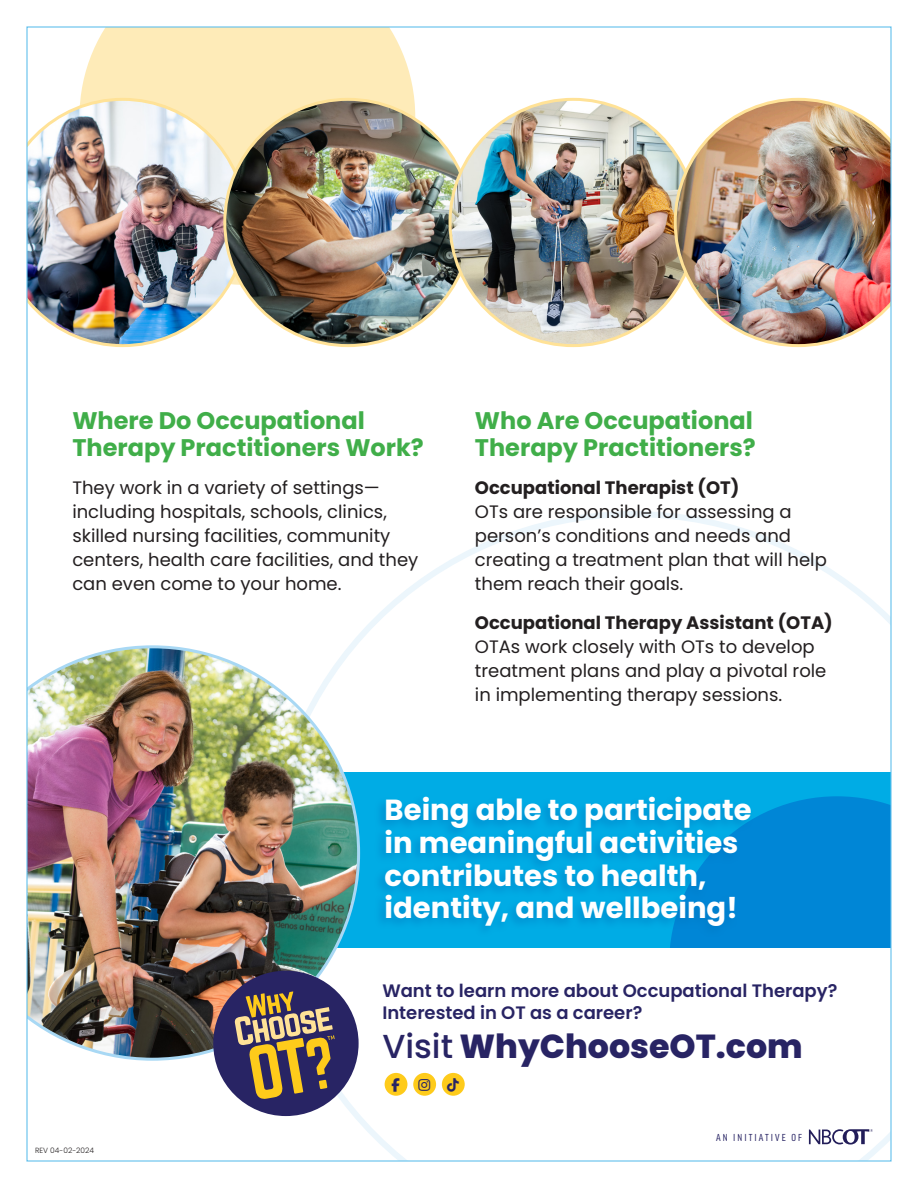
<style>
.page{position:relative;width:918px;height:1188px;background:#fff}
.page>*{position:absolute;margin:0;border:0;box-sizing:border-box;transform-origin:0 0}
.t1{font:800 33.3px "Poppins";color:#282464}
.t2{font:700 29.1px/32.7px "Poppins";color:#fff}
.t3{font:700 24px/27px "Poppins";color:#40ae49}
.t4{font:18px/24px "Poppins";color:#231f20}
.t5{font:600 18px/21.6px "Poppins";color:#282464}
.t6{font:700 18px "Poppins";color:#231f20}
.t7{font:9.75px "Good Pro Cond News";letter-spacing:.21em;color:#282464}
.t8{font:300 7.5px "Poppins";color:#231f20}
.s1{font-weight:500}
</style>
<div class="page">
<img style="left:26px;top:26px;width:866px;height:1136px">
<svg style="left:392px;top:1078px;width:8px;height:13px"></svg>
<svg style="left:419px;top:1079px;width:11px;height:11px"></svg>
<svg style="left:447px;top:1078px;width:12px;height:14px"></svg>
<h2 class="t3" style="left:72px;top:407px;width:353px">Where Do Occupational<br>Therapy Practitioners Work?</h2>
<p class="t4" style="left:72px;top:475px;width:347px">They work in a variety of settings— including hospitals, schools, clinics, skilled nursing facilities, community centers, health care facilities, and they can even come to your home.</p>
<h2 class="t3" style="left:475px;top:407px;width:282px">Who Are Occupational<br>Therapy Practitioners?</h2>
<p class="t6" style="left:475px;top:477px;width:266px">Occupational Therapist (OT)</p>
<p class="t4" style="left:475px;top:499px;width:353px">OTs are responsible for assessing a person’s conditions and needs and creating a treatment plan that will help them reach their goals.</p>
<p class="t6" style="left:475px;top:612px;width:359px">Occupational Therapy Assistant (OTA)</p>
<p class="t4" style="left:475px;top:634px;width:353px">OTAs work closely with OTs to develop treatment plans and play a pivotal role in implementing therapy sessions.</p>
<h2 class="t2" style="left:385px;top:794px;width:369px">Being able to participate in meaningful activities contributes to health, identity, and wellbeing!</h2>
<p class="t5" style="left:382px;top:980px;width:457px">Want to learn more about Occupational Therapy?<br>Interested in OT as a career?</p>
<p class="t1" style="left:382px;top:1027px;width:422px"><span class="s1">Visit</span> WhyChooseOT.com</p>
<p class="t8" style="left:35px;top:1146px;width:60px">REV 04-02-2024</p>
<p class="t7" style="left:716px;top:1132px;width:88px">AN INITIATIVE OF</p>
</div>
